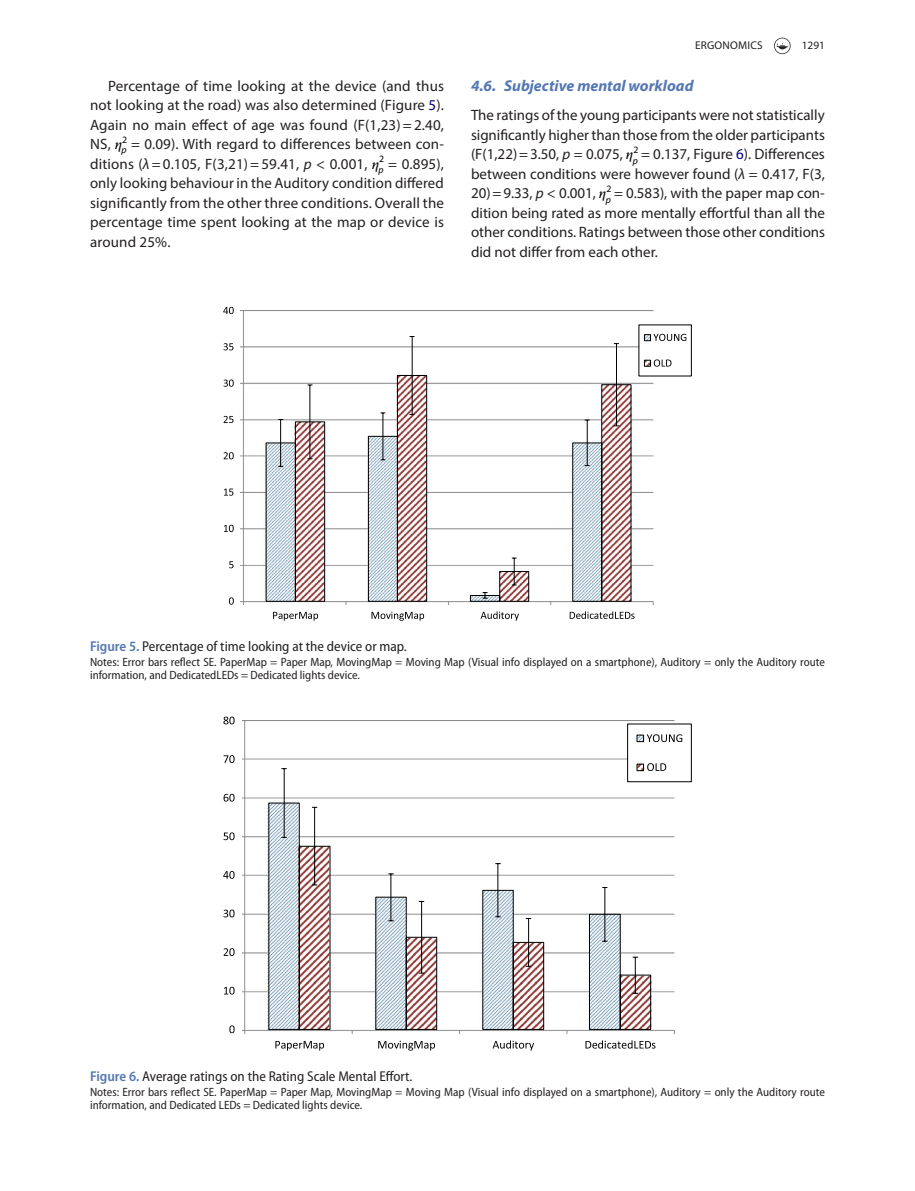
<style>
.page{position:relative;width:915px;height:1191px;background:#fff}
.page>*{position:absolute;margin:0;border:0;box-sizing:border-box;transform-origin:0 0}
.t1{font:italic 700 15.75px "Myriad Pro";color:#5477b3}
.t2{font:15px/19.5px "Myriad Pro";color:#231f20;text-align:justify}
.t3{font:semi-condensed 14.25px "Myriad Pro";color:#231f20}
.t4{font:semi-condensed 12px/13.5px "Myriad Pro";color:#231f20}
.t5{font:11.25px "Myriad Pro";letter-spacing:.02em;color:#231f20}
.s1{color:#000080}
.s2{font-family:"STIX Math";font-style:italic;color:#000}
.s3{font-style:italic}
.s4{font-weight:600;color:#5477b3}
</style>
<div class="page">
<svg style="left:774px;top:38px;width:16px;height:16px"></svg>
<img style="left:241px;top:310px;width:413px;height:295px">
<svg style="left:265px;top:375px;width:366px;height:227px"></svg>
<svg style="left:278px;top:419px;width:5px;height:48px"></svg>
<svg style="left:380px;top:412px;width:5px;height:48px"></svg>
<svg style="left:482px;top:592px;width:5px;height:7px"></svg>
<svg style="left:584px;top:419px;width:5px;height:47px"></svg>
<hr style="left:309px;top:422px;width:1px;height:37px;background:#000">
<hr style="left:309px;top:385px;width:1px;height:37px;background:#000">
<hr style="left:411px;top:375px;width:1px;height:39px;background:#000">
<hr style="left:411px;top:336px;width:1px;height:39px;background:#000">
<svg style="left:511px;top:557px;width:5px;height:28px"></svg>
<hr style="left:616px;top:385px;width:1px;height:41px;background:#000">
<hr style="left:616px;top:343px;width:1px;height:42px;background:#000">
<svg style="left:229px;top:597px;width:5px;height:7px"></svg>
<svg style="left:229px;top:561px;width:4px;height:7px"></svg>
<svg style="left:224px;top:525px;width:10px;height:7px"></svg>
<svg style="left:224px;top:488px;width:9px;height:8px"></svg>
<svg style="left:223px;top:452px;width:11px;height:7px"></svg>
<svg style="left:223px;top:416px;width:10px;height:7px"></svg>
<svg style="left:223px;top:379px;width:11px;height:8px"></svg>
<svg style="left:223px;top:343px;width:10px;height:7px"></svg>
<svg style="left:223px;top:307px;width:11px;height:7px"></svg>
<svg style="left:273px;top:612px;width:45px;height:9px"></svg>
<svg style="left:371px;top:611px;width:53px;height:10px"></svg>
<svg style="left:480px;top:611px;width:39px;height:10px"></svg>
<svg style="left:569px;top:611px;width:65px;height:8px"></svg>
<svg style="left:638px;top:324px;width:53px;height:53px"></svg>
<img style="left:242px;top:720px;width:449px;height:313px">
<svg style="left:268px;top:802px;width:383px;height:228px"></svg>
<hr style="left:284px;top:803px;width:1px;height:34px;background:#000">
<hr style="left:284px;top:768px;width:1px;height:35px;background:#000">
<svg style="left:388px;top:873px;width:5px;height:48px"></svg>
<svg style="left:495px;top:863px;width:5px;height:54px"></svg>
<svg style="left:602px;top:887px;width:5px;height:54px"></svg>
<hr style="left:314px;top:846px;width:1px;height:39px;background:#000">
<hr style="left:314px;top:807px;width:1px;height:39px;background:#000">
<hr style="left:421px;top:937px;width:1px;height:36px;background:#000">
<hr style="left:421px;top:901px;width:1px;height:36px;background:#000">
<svg style="left:525px;top:918px;width:6px;height:49px"></svg>
<svg style="left:632px;top:956px;width:6px;height:38px"></svg>
<svg style="left:229px;top:1025px;width:5px;height:8px"></svg>
<svg style="left:224px;top:986px;width:10px;height:8px"></svg>
<svg style="left:223px;top:948px;width:11px;height:8px"></svg>
<svg style="left:223px;top:909px;width:11px;height:8px"></svg>
<svg style="left:223px;top:871px;width:11px;height:7px"></svg>
<svg style="left:223px;top:832px;width:11px;height:8px"></svg>
<svg style="left:223px;top:794px;width:11px;height:7px"></svg>
<svg style="left:223px;top:755px;width:11px;height:8px"></svg>
<svg style="left:223px;top:716px;width:11px;height:8px"></svg>
<svg style="left:275px;top:1041px;width:49px;height:9px"></svg>
<svg style="left:378px;top:1040px;width:57px;height:10px"></svg>
<svg style="left:492px;top:1040px;width:42px;height:10px"></svg>
<svg style="left:585px;top:1040px;width:70px;height:8px"></svg>
<svg style="left:626px;top:723px;width:65px;height:59px"></svg>
<p class="t2" style="left:90px;top:76px;width:355px;text-indent:18px">Percentage of time looking at the device (and thus not looking at the road) was also determined (Figure <span class="s1">5</span>).<br>Again no main effect of age was found (F(1,23)=2.40, NS, <span class="s2">𝜂</span><sup>2</sup></p>
<p class="t2" style="left:90px;top:134px;width:355px;text-indent:31px"><sub>p</sub> = 0.09). With regard to differences between con&shy;ditions (<span class="s3">λ</span>=0.105, F(3,21)=59.41, <span class="s3">p</span> &lt; 0.001, <span class="s2">𝜂</span><sup>2</sup></p>
<p class="t2" style="left:90px;top:154px;width:355px;text-indent:288px"><sub>p</sub> = 0.895), only looking behaviour in the Auditory condition differed significantly from the other three conditions. Overall the percentage time spent looking at the map or device is around 25%.</p>
<p class="t5" style="left:694px;top:39px;width:69px">ERGONOMICS</p>
<p class="t5" style="left:801px;top:39px;width:25px">1291</p>
<p class="t1" style="left:471px;top:76px;width:224px">4.6. Subjective mental workload</p>
<p class="t2" style="left:471px;top:105px;width:355px">The ratings of the young participants were not statistically significantly higher than those from the older participants (F(1,22)=3.50, <span class="s3">p</span> = 0.075, <span class="s2">𝜂</span><sup>2</sup></p>
<p class="t2" style="left:471px;top:144px;width:355px;text-indent:162px"><sub>p</sub> = 0.137, Figure <span class="s1">6</span>). Differences between conditions were however found (<span class="s3">λ</span> = 0.417, F(3, 20)=9.33, <span class="s3">p</span> &lt; 0.001, <span class="s2">𝜂</span><sup>2</sup></p>
<p class="t2" style="left:471px;top:183px;width:355px;text-indent:135px"><sub>p</sub> = 0.583), with the paper map con&shy;dition being rated as more mentally effortful than all the other conditions. Ratings between those other conditions did not differ from each other.</p>
<p class="t3" style="left:90px;top:639px;width:318px"><span class="s4">Figure 5.</span> Percentage of time looking at the device or map.</p>
<p class="t4" style="left:90px;top:655px;width:736px">Notes: Error bars reflect SE. PaperMap = Paper Map, MovingMap = Moving Map (Visual info displayed on a smartphone), Auditory = only the Auditory route information, and DedicatedLEDs = Dedicated lights device.</p>
<p class="t3" style="left:90px;top:1068px;width:324px"><span class="s4">Figure 6.</span> Average ratings on the Rating Scale Mental Effort.</p>
<p class="t4" style="left:90px;top:1085px;width:736px">Notes: Error bars reflect SE. PaperMap = Paper Map, MovingMap = Moving Map (Visual info displayed on a smartphone), Auditory = only the Auditory route information, and Dedicated LEDs = Dedicated lights device.</p>
</div>
